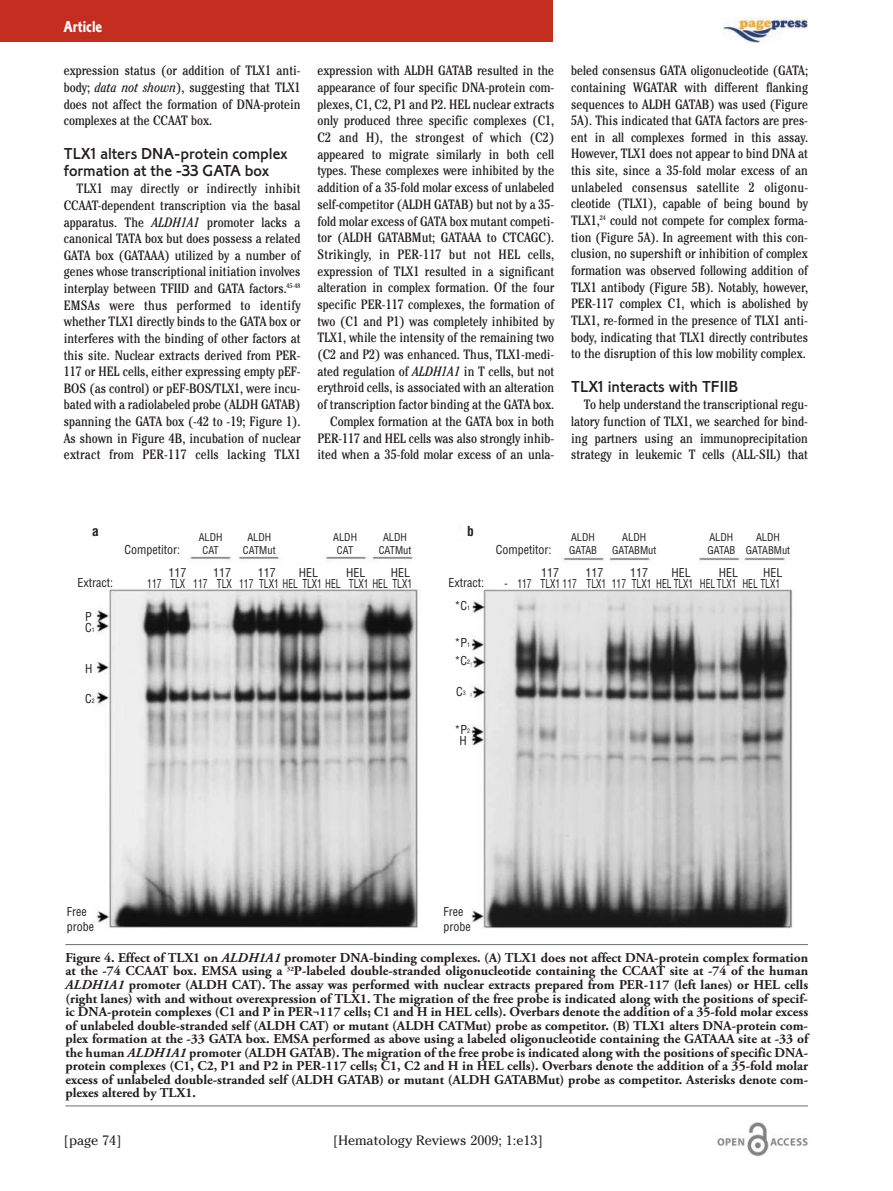
<style>
.page{position:relative;width:893px;height:1191px;background:#fff}
.page>*{position:absolute;margin:0;border:0;box-sizing:border-box;transform-origin:0 0}
.t1{font:16.5px/17px "Corinthian Medium Plain";color:#231f20}
.t2{font:16.5px "Corinthian Bold Condensed Plain";color:#fff}
.t3{font:condensed 13.5px/16.6px "Cheltenham";color:#231f20;text-align:justify}
.t4{font:700 13.5px/13.5px "Adobe Garamond Pro";color:#231f20;text-align:justify}
.t5{font:13.5px "Cheltenham";color:#231f20}
.t6{font:700 condensed 13.5px "Helvetica";color:#231f20}
.t7{font:condensed 12px/14.4px "Helvetica";color:#231f20}
.t8{font:condensed 12px "Helvetica";color:#231f20;scale:.8 1}
.t9{font:condensed 10.5px/12.6px "Helvetica";color:#231f20;text-align:center}
.s1{font-style:italic}
.s2{font-size:6px}
</style>
<div class="page">
<div style="left:0;top:0;width:553px;height:42px;background:#c42e21"></div>
<img style="left:717px;top:1123px;width:91px;height:33px">
<img style="left:723px;top:17px;width:84px;height:26px">
<img style="left:95px;top:556px;width:698px;height:373px">
<hr style="left:65px;top:944px;width:743px;height:1px;background:#6c6d70">
<hr style="left:65px;top:1105px;width:743px;height:1px;background:#6c6d70">
<p class="t2" style="left:63px;top:21px;width:40px">Article</p>
<p class="t3" style="left:64px;top:64px;width:238px">expression status (or addition of TLX1 anti&shy;body; <span class="s1">data not shown</span>), suggesting that TLX1 does not affect the formation of DNA-protein complexes at the CCAAT box.</p>
<p class="t1" style="left:64px;top:146px;width:226px">TLX1 alters DNA-protein complex formation at the -33 GATA box</p>
<p class="t3" style="left:64px;top:182px;width:238px;text-indent:13px">TLX1 may directly or indirectly inhibit CCAAT-dependent transcription via the basal apparatus. The <span class="s1">ALDH1A1</span> promoter lacks a canonical TATA box but does possess a related GATA box (GATAAA) utilized by a number of genes whose transcriptional initiation involves interplay between TFIID and GATA factors.<sup>45-48<br></sup>EMSAs were thus performed to identify whether TLX1 directly binds to the GATA box or interferes with the binding of other factors at this site. Nuclear extracts derived from PER-117 or HEL cells, either expressing empty pEF-BOS (as control) or pEF-BOS/TLX1, were incu&shy;bated with a radiolabeled probe (ALDH GATAB) spanning the GATA box (-42 to -19; Figure 1).<br>As shown in Figure 4B, incubation of nuclear extract from PER-117 cells lacking TLX1</p>
<p class="t3" style="left:317px;top:64px;width:238px;text-align:right">expression with ALDH GATAB resulted in the appearance of four specific DNA-protein com&shy;plexes, C1, C2, P1 and P2. HEL nuclear extracts only produced three specific complexes (C1, C2 and H), the strongest of which (C2) appeared to migrate similarly in both cell types. These complexes were inhibited by the addition of a 35-fold molar excess of unlabeled self-competitor (ALDH GATAB) but not by a 35- fold molar excess of GATA box mutant competi&shy;tor (ALDH GATABMut; GATAAA to CTCAGC).<br>Strikingly, in PER-117 but not HEL cells, expression of TLX1 resulted in a significant alteration in complex formation. Of the four specific PER-117 complexes, the formation of two (C1 and P1) was completely inhibited by TLX1, while the intensity of the remaining two (C2 and P2) was enhanced. Thus, TLX1-medi&shy;ated regulation of <span class="s1">ALDH1A1</span> in T cells, but not erythroid cells, is associated with an alteration of transcription factor binding at the GATA box.<br>Complex formation at the GATA box in both PER-117 and HEL cells was also strongly inhib&shy;ited when a 35-fold molar excess of an unla-</p>
<p class="t3" style="left:571px;top:64px;width:238px">beled consensus GATA oligonucleotide (GATA; containing WGATAR with different flanking sequences to ALDH GATAB) was used (Figure 5A). This indicated that GATA factors are pres&shy;ent in all complexes formed in this assay.<br>However, TLX1 does not appear to bind DNA at this site, since a 35-fold molar excess of an unlabeled consensus satellite 2 oligonu&shy;cleotide (TLX1), capable of being bound by TLX1,<sup>24</sup> could not compete for complex forma&shy;tion (Figure 5A). In agreement with this con&shy;clusion, no supershift or inhibition of complex formation was observed following addition of TLX1 antibody (Figure 5B). Notably, however, PER-117 complex C1, which is abolished by TLX1, re-formed in the presence of TLX1 anti&shy;body, indicating that TLX1 directly contributes to the disruption of this low mobility complex.</p>
<p class="t1" style="left:571px;top:379px;width:168px">TLX1 interacts with TFIIB</p>
<p class="t3" style="left:571px;top:398px;width:238px;text-indent:13px">To help understand the transcriptional regu&shy;latory function of TLX1, we searched for bind&shy;ing partners using an immunoprecipitation strategy in leukemic T cells (ALL-SIL) that</p>
<p class="t6" style="left:92px;top:523px;width:8px">a</p>
<p class="t6" style="left:467px;top:523px;width:8px">b</p>
<p class="t9" style="left:199px;top:531px;width:25px">ALDH<br>CAT</p>
<p class="t9" style="left:569px;top:531px;width:30px;text-align:left">ALDH<br>GATAB</p>
<p class="t9" style="left:612px;top:531px;width:46px">ALDH<br>GATABMut</p>
<p class="t9" style="left:746px;top:531px;width:46px">ALDH<br>GATABMut</p>
<p class="t9" style="left:243px;top:531px;width:34px">ALDH<br>CATMut</p>
<p class="t9" style="left:333px;top:531px;width:25px">ALDH<br>CAT</p>
<p class="t9" style="left:379px;top:531px;width:34px">ALDH<br>CATMut</p>
<p class="t9" style="left:707px;top:531px;width:30px;text-align:left">ALDH<br>GATAB</p>
<p class="t7" style="left:125px;top:543px;width:57px">Competitor:</p>
<p class="t7" style="left:496px;top:543px;width:57px">Competitor:</p>
<p class="t7" style="left:169px;top:565px;width:19px">117</p>
<p class="t7" style="left:213px;top:565px;width:20px">117</p>
<p class="t7" style="left:258px;top:565px;width:19px">117</p>
<p class="t7" style="left:299px;top:565px;width:21px">HEL</p>
<p class="t7" style="left:346px;top:565px;width:21px">HEL</p>
<p class="t7" style="left:391px;top:565px;width:21px">HEL</p>
<p class="t7" style="left:541px;top:565px;width:19px">117</p>
<p class="t7" style="left:586px;top:565px;width:19px">117</p>
<p class="t7" style="left:630px;top:565px;width:19px">117</p>
<p class="t7" style="left:671px;top:565px;width:21px">HEL</p>
<p class="t7" style="left:719px;top:565px;width:21px">HEL</p>
<p class="t7" style="left:763px;top:565px;width:21px">HEL</p>
<p class="t7" style="left:77px;top:575px;width:37px">Extract:</p>
<p class="t7" style="left:448px;top:575px;width:37px">Extract:</p>
<p class="t7" style="left:85px;top:609px;width:8px">P</p>
<p class="t8" style="left:147px;top:577px;width:333px">117 TLX 117 TLX 117 TLX1 HEL TLX1 HEL TLX1 HEL TLX1</p>
<p class="t8" style="left:505px;top:577px;width:346px">- 117 TLX1 117 TLX1 117 TLX1 HEL TLX1 HEL TLX1 HEL TLX1</p>
<p class="t7" style="left:454px;top:599px;width:17px">*C<span class="s2">1</span></p>
<p class="t7" style="left:454px;top:636px;width:17px">*P<span class="s2">1</span></p>
<p class="t7" style="left:85px;top:620px;width:11px">C<span class="s2">1</span></p>
<p class="t7" style="left:85px;top:662px;width:9px">H</p>
<p class="t7" style="left:85px;top:692px;width:11px">C<span class="s2">2</span></p>
<p class="t7" style="left:454px;top:653px;width:17px">*C<span class="s2">2</span></p>
<p class="t7" style="left:456px;top:684px;width:11px">C<span class="s2">3</span></p>
<p class="t7" style="left:454px;top:724px;width:17px;line-height:11.1px;text-align:center">*P<span class="s2">2<br></span>H</p>
<p class="t7" style="left:67px;top:905px;width:29px">Free probe</p>
<p class="t7" style="left:443px;top:905px;width:29px">Free probe</p>
<p class="t4" style="left:65px;top:952px;width:744px">Figure 4. Effect of TLX1 on <span class="s1">ALDH1A1</span> promoter DNA-binding complexes. (A) TLX1 does not affect DNA-protein complex formation at the -74 CCAAT box. EMSA using a <sup>32</sup>P-labeled double-stranded oligonucleotide containing the CCAAT site at -74 of the human <span class="s1">ALDH1A1</span> promoter (ALDH CAT). The assay was performed with nuclear extracts prepared from PER-117 (left lanes) or HEL cells (right lanes) with and without overexpression of TLX1. The migration of the free probe is indicated along with the positions of specif&shy;ic DNA-protein complexes (C1 and P in PER¬117 cells; C1 and H in HEL cells). Overbars denote the addition of a 35-fold molar excess of unlabeled double-stranded self (ALDH CAT) or mutant (ALDH CATMut) probe as competitor. (B) TLX1 alters DNA-protein com&shy;plex formation at the -33 GATA box. EMSA performed as above using a labeled oligonucleotide containing the GATAAA site at -33 of the human <span class="s1">ALDH1A1</span> promoter (ALDH GATAB). The migration of the free probe is indicated along with the positions of specific DNA&shy;protein complexes (C1, C2, P1 and P2 in PER-117 cells; C1, C2 and H in HEL cells). Overbars denote the addition of a 35-fold molar excess of unlabeled double-stranded self (ALDH GATAB) or mutant (ALDH GATABMut) probe as competitor. Asterisks denote com&shy;plexes altered by TLX1.</p>
<p class="t5" style="left:64px;top:1132px;width:59px">[page 74]</p>
<p class="t5" style="left:333px;top:1132px;width:211px">[Hematology Reviews 2009; 1:e13]</p>
</div>
